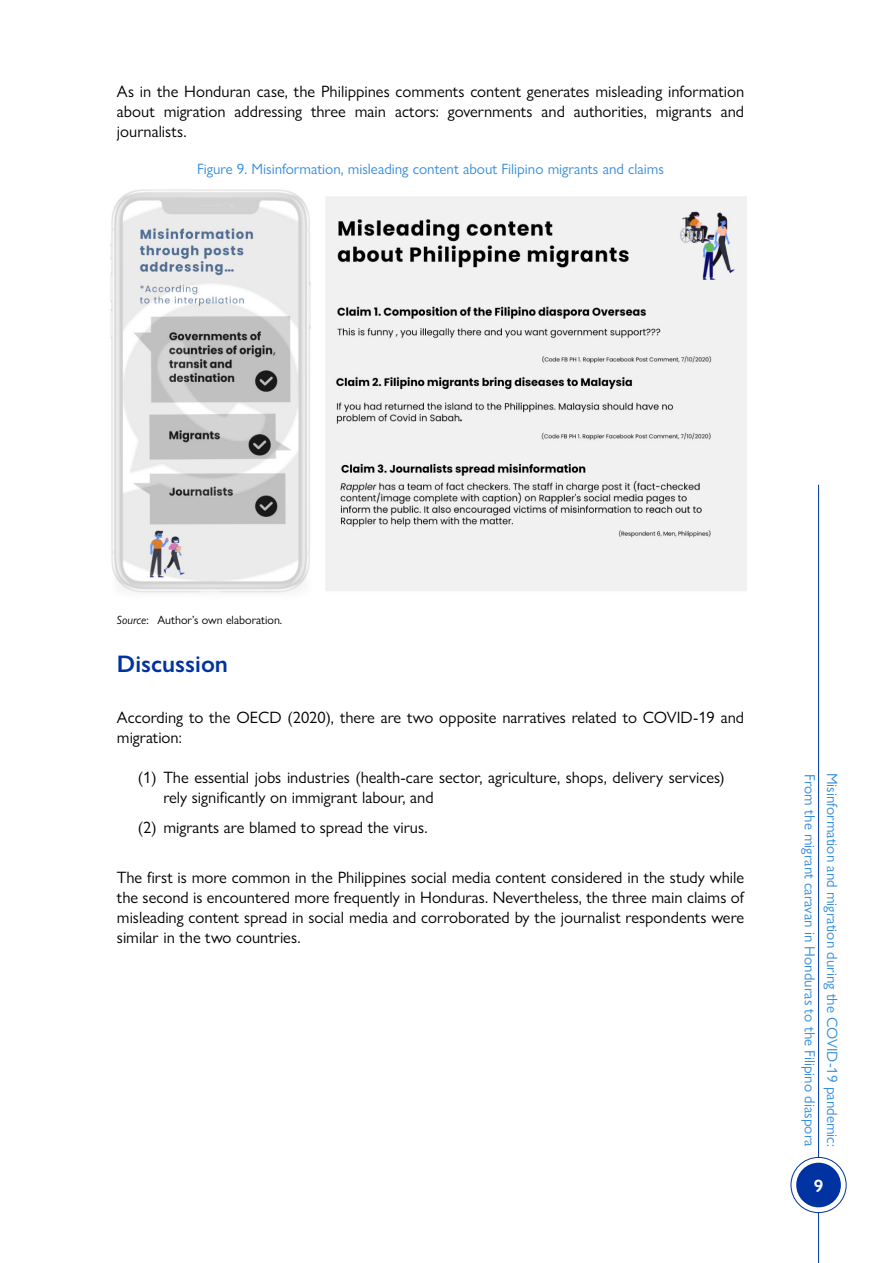
<style>
.page{position:relative;width:893px;height:1263px;background:#fff}
.page>*{position:absolute;margin:0;border:0;box-sizing:border-box;transform-origin:0 0}
.t1{font:600 24px "Gill Sans Nova";color:#0033a1}
.t2{font:600 18px "Gill Sans Nova";color:#fff}
.t3{font:16.5px/19.8px "Gill Sans Nova";color:#000;text-align:justify}
.t4{font:15px "Gill Sans Nova";color:#368ddd}
.t5{font:12px "Gill Sans Nova";color:#000}
.s1{font-style:italic}
</style>
<div class="page">
<hr style="left:818px;top:485px;width:1px;height:778px;background:#0033a1">
<svg style="left:791px;top:1157px;width:55px;height:55px"></svg>
<div style="left:791px;top:1157px;width:55px;height:56px;border:1px solid #0033a1;border-radius:50%"></div>
<div style="left:796px;top:1163px;width:45px;height:44px;background:#0033a1;border-radius:50%"></div>
<img style="left:110px;top:189px;width:636px;height:404px">
<p class="t3" style="left:117px;top:81px;width:629px">As in the Honduran case, the Philippines comments content generates misleading information about migration addressing three main actors: governments and authorities, migrants and journalists.</p>
<p class="t4" style="left:197px;top:160px;width:468px">Figure 9. Misinformation, misleading content about Filipino migrants and claims</p>
<p class="t5" style="left:117px;top:612px;width:167px"><span class="s1">Source</span>: Author’s own elaboration.</p>
<h1 class="t1" style="left:117px;top:649px;width:113px">Discussion</h1>
<p class="t3" style="left:117px;top:708px;width:629px">According to the OECD (2020), there are two opposite narratives related to COVID-19 and migration:</p>
<p class="t3" style="left:163px;top:767px;width:563px;text-indent:-25px">(1) The essential jobs industries (health-care sector, agriculture, shops, delivery services) rely significantly on immigrant labour, and</p>
<p class="t3" style="left:138px;top:817px;width:291px">(2) migrants are blamed to spread the virus.</p>
<p class="t3" style="left:117px;top:868px;width:629px">The first is more common in the Philippines social media content considered in the study while the second is encountered more frequently in Honduras. Nevertheless, the three main claims of misleading content spread in social media and corroborated by the journalist respondents were similar in the two countries.</p>
<p class="t4" style="left:819px;top:774px;width:374px;rotate:90deg">From the migrant caravan in Honduras to the Filipino diaspora</p>
<p class="t4" style="left:841px;top:773px;width:375px;rotate:90deg">Misinformation and migration during the COVID-19 pandemic:</p>
<p class="t2" style="left:814px;top:1174px;width:11px">9</p>
</div>
